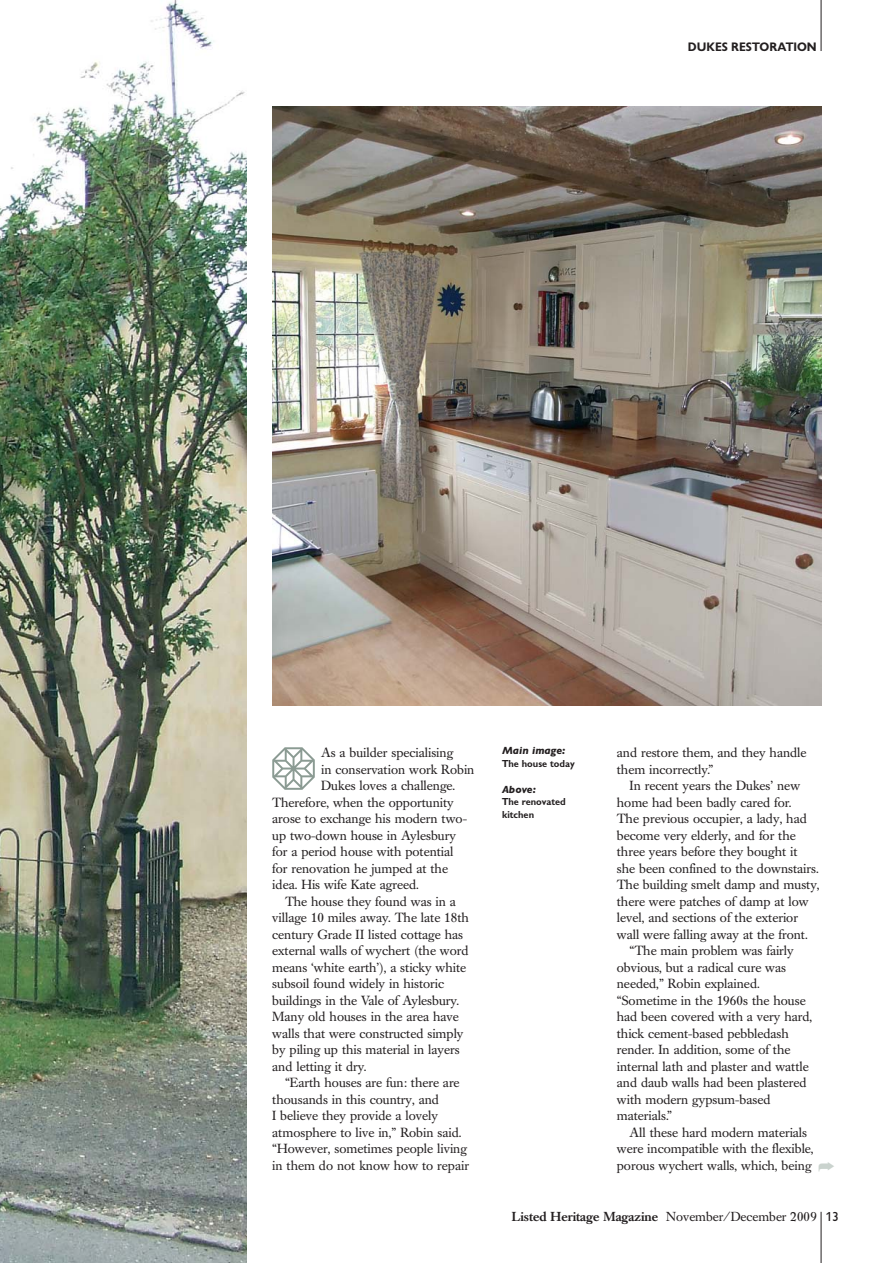
<style>
.page{position:relative;width:893px;height:1263px;background:#fff}
.page>*{position:absolute;margin:0;border:0;box-sizing:border-box;transform-origin:0 0}
.t1{font:13.2px/16.5px "Caslon Book BE";color:#231f20}
.t2{font:500 12.9px "Caslon Book BE";color:#231f20}
.t3{font:700 12.75px "Giltus T";color:#231f20}
.t4{font:700 10.5px/12.8px "Giltus T";color:#231f20}
.t5{font:italic 700 10.5px "Gill Sans";color:#231f20}
.s1{color:#cad3ce}
.s2{font-weight:400}
.s3{font-family:"Giltus T";font-size:13.5px}
</style>
<div class="page">
<img style="left:0;top:0;width:247px;height:1263px">
<hr style="left:820px;top:0;width:1px;height:51px;background:#231f20">
<svg style="left:272px;top:747px;width:43px;height:43px"></svg>
<img style="left:272px;top:106px;width:549px;height:600px">
<hr style="left:820px;top:1212px;width:1px;height:51px;background:#231f20">
<p class="t3" style="left:687px;top:42px;width:130px">DUKES RESTORATION</p>
<p class="t1" style="left:321px;top:746px;width:134px">As a builder specialising</p>
<p class="t1" style="left:321px;top:762px;width:155px">in conservation work Robin</p>
<p class="t1" style="left:321px;top:779px;width:136px">Dukes loves a challenge.</p>
<p class="t1" style="left:272px;top:795px;width:183px">Therefore, when the opportunity</p>
<p class="t1" style="left:272px;top:812px;width:196px">arose to exchange his modern two-</p>
<p class="t1" style="left:272px;top:828px;width:185px">up two-down house in Aylesbury</p>
<p class="t1" style="left:272px;top:845px;width:183px">for a period house with potential</p>
<p class="t1" style="left:272px;top:861px;width:177px">for renovation he jumped at the</p>
<p class="t1" style="left:272px;top:878px;width:148px">idea. His wife Kate agreed.</p>
<p class="t1" style="left:285px;top:894px;width:172px">The house they found was in a</p>
<p class="t1" style="left:272px;top:911px;width:198px">village 10 miles away. The late 18th</p>
<p class="t1" style="left:272px;top:927px;width:192px">century Grade II listed cottage has</p>
<p class="t1" style="left:272px;top:944px;width:198px">external walls of wychert (the word</p>
<p class="t1" style="left:272px;top:960px;width:195px">means ‘white earth’), a sticky white</p>
<p class="t1" style="left:272px;top:977px;width:173px">subsoil found widely in historic</p>
<p class="t1" style="left:272px;top:993px;width:188px">buildings in the Vale of Aylesbury.</p>
<p class="t1" style="left:272px;top:1010px;width:188px">Many old houses in the area have</p>
<p class="t1" style="left:272px;top:1026px;width:193px">walls that were constructed simply</p>
<p class="t1" style="left:272px;top:1043px;width:189px">by piling up this material in layers</p>
<p class="t1" style="left:272px;top:1059px;width:96px">and letting it dry.</p>
<p class="t1" style="left:285px;top:1076px;width:176px">“Earth houses are fun: there are</p>
<p class="t1" style="left:272px;top:1092px;width:168px">thousands in this country, and</p>
<p class="t1" style="left:272px;top:1109px;width:167px">I believe they provide a lovely</p>
<p class="t1" style="left:272px;top:1125px;width:191px">atmosphere to live in,” Robin said.</p>
<p class="t1" style="left:272px;top:1142px;width:196px">“However, sometimes people living</p>
<p class="t1" style="left:272px;top:1158px;width:198px">in them do not know how to repair</p>
<p class="t5" style="left:502px;top:747px;width:65px">Main image:</p>
<p class="t4" style="left:502px;top:758px;width:74px">The house today</p>
<p class="t5" style="left:502px;top:786px;width:35px">Above:</p>
<p class="t4" style="left:502px;top:797px;width:65px">The renovated kitchen</p>
<p class="t1" style="left:617px;top:746px;width:191px">and restore them, and they handle them incorrectly.”</p>
<p class="t1" style="left:629px;top:779px;width:172px">In recent years the Dukes’ new</p>
<p class="t1" style="left:617px;top:795px;width:176px">home had been badly cared for.</p>
<p class="t1" style="left:617px;top:812px;width:191px">The previous occupier, a lady, had</p>
<p class="t1" style="left:617px;top:828px;width:180px">become very elderly, and for the</p>
<p class="t1" style="left:617px;top:845px;width:182px">three years before they bought it</p>
<p class="t1" style="left:617px;top:861px;width:203px">she been confined to the downstairs.</p>
<p class="t1" style="left:617px;top:878px;width:204px">The building smelt damp and musty,</p>
<p class="t1" style="left:617px;top:894px;width:193px">there were patches of damp at low</p>
<p class="t1" style="left:617px;top:911px;width:183px">level, and sections of the exterior</p>
<p class="t1" style="left:617px;top:927px;width:192px">wall were falling away at the front.</p>
<p class="t1" style="left:629px;top:944px;width:166px">“The main problem was fairly</p>
<p class="t1" style="left:617px;top:960px;width:171px">obvious, but a radical cure was</p>
<p class="t1" style="left:617px;top:977px;width:144px">needed,” Robin explained.</p>
<p class="t1" style="left:617px;top:993px;width:190px">“Sometime in the 1960s the house</p>
<p class="t1" style="left:617px;top:1010px;width:197px">had been covered with a very hard,</p>
<p class="t1" style="left:617px;top:1026px;width:173px">thick cement-based pebbledash</p>
<p class="t1" style="left:617px;top:1043px;width:175px">render. In addition, some of the</p>
<p class="t1" style="left:617px;top:1059px;width:193px">internal lath and plaster and wattle</p>
<p class="t1" style="left:617px;top:1076px;width:191px">and daub walls had been plastered</p>
<p class="t1" style="left:617px;top:1092px;width:155px">with modern gypsum-based</p>
<p class="t1" style="left:617px;top:1109px;width:57px">materials.”</p>
<p class="t1" style="left:629px;top:1125px;width:179px">All these hard modern materials</p>
<p class="t1" style="left:617px;top:1142px;width:198px">were incompatible with the flexible,</p>
<p class="t1" style="left:617px;top:1158px;width:220px">porous wychert walls, which, being <span class="s1">➦</span></p>
<p class="t2" style="left:511px;top:1211px;width:328px">Listed Heritage Magazine <span class="s2">November/December 2009</span> <span class="s3">13</span></p>
</div>
